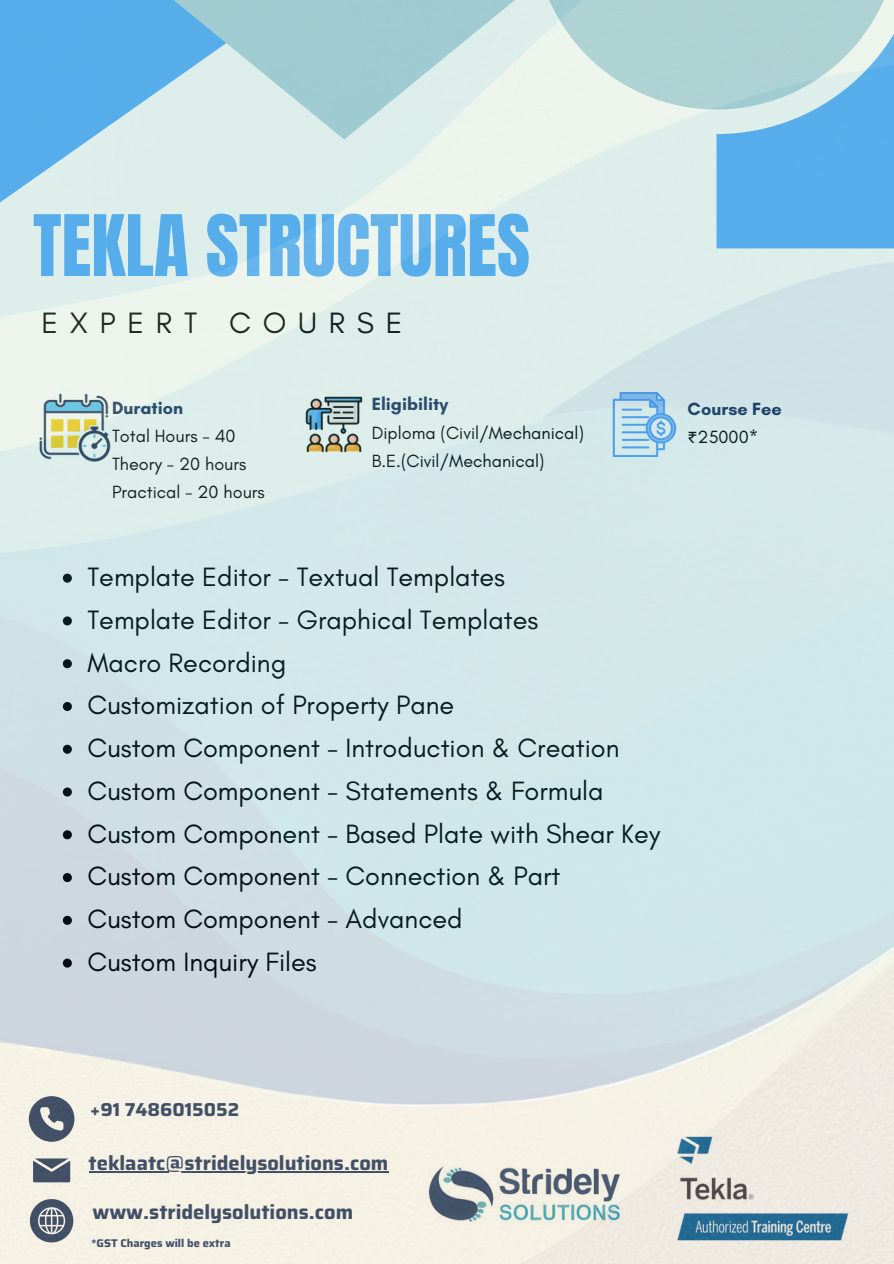
<style>
.page{position:relative;width:894px;height:1264px;background:#fff}
.page>*{position:absolute;margin:0;border:0;box-sizing:border-box;transform-origin:0 0}
.t1{font:72px "Anton";color:#56aeff}
.t2{font:30px "Glacial Indifference";letter-spacing:.395em;color:#000}
.t3{font:27px "Glacial Indifference";color:#000}
.t4{font:700 20.25px "Saira";color:#203661}
.t5{font:700 18.75px "Saira";color:#203661}
.t6{font:18px/28.2px "Glacial Indifference";color:#000}
.t7{font:700 18px/28.2px "Glacial Indifference";color:#203661}
.t8{font:700 11.25px "Saira";color:#203661}
.s1{font-weight:700;color:#203661}
.s2{font-family:"Noto Sans Gurmukhi";font-weight:400;color:#000}
.s3{font-weight:400;color:#000}
</style>
<div class="page">
<img style="left:0;top:0;width:893px;height:1263px">
<h2 class="t1" style="left:33px;top:194px;width:498px">TEKLA STRUCTURES</h2>
<p class="t2" style="left:41px;top:305px;width:362px">EXPERT COURSE</p>
<p class="t6" style="left:112px;top:393px;width:154px"><span class="s1">Duration<br></span>Total Hours - 40<br>Theory - 20 hours<br>Practical - 20 hours</p>
<h4 class="t6" style="left:371px;top:390px;width:214px"><span class="s1">Eligibility<br></span>Diploma (Civil/Mechanical)<br>B.E.(Civil/Mechanical)</h4>
<h4 class="t7" style="left:687px;top:394px;width:96px">Course Fee <span class="s2">₹</span><span class="s3">25000*</span></h4>
<p class="t3" style="left:87px;top:560px;width:419px">Template Editor - Textual Templates</p>
<p class="t3" style="left:87px;top:603px;width:452px">Template Editor - Graphical Templates</p>
<h5 class="t3" style="left:87px;top:646px;width:200px">Macro Recording</h5>
<h5 class="t3" style="left:87px;top:688px;width:368px">Customization of Property Pane</h5>
<p class="t3" style="left:87px;top:731px;width:533px">Custom Component - Introduction &amp; Creation</p>
<p class="t3" style="left:87px;top:774px;width:517px">Custom Component - Statements &amp; Formula</p>
<p class="t3" style="left:87px;top:817px;width:574px">Custom Component - Based Plate with Shear Key</p>
<p class="t3" style="left:87px;top:859px;width:474px">Custom Component - Connection &amp; Part</p>
<p class="t3" style="left:87px;top:902px;width:376px">Custom Component - Advanced</p>
<p class="t3" style="left:87px;top:945px;width:231px">Custom Inquiry Files</p>
<h1 class="t5" style="left:90px;top:1094px;width:150px">+91 7486015052</h1>
<h5 class="t4" style="left:89px;top:1147px;width:301px">teklaatc@stridelysolutions.com</h5>
<p class="t4" style="left:92px;top:1195px;width:262px">www.stridelysolutions.com</p>
<p class="t8" style="left:91px;top:1234px;width:141px">*GST Charges will be extra</p>
</div>
